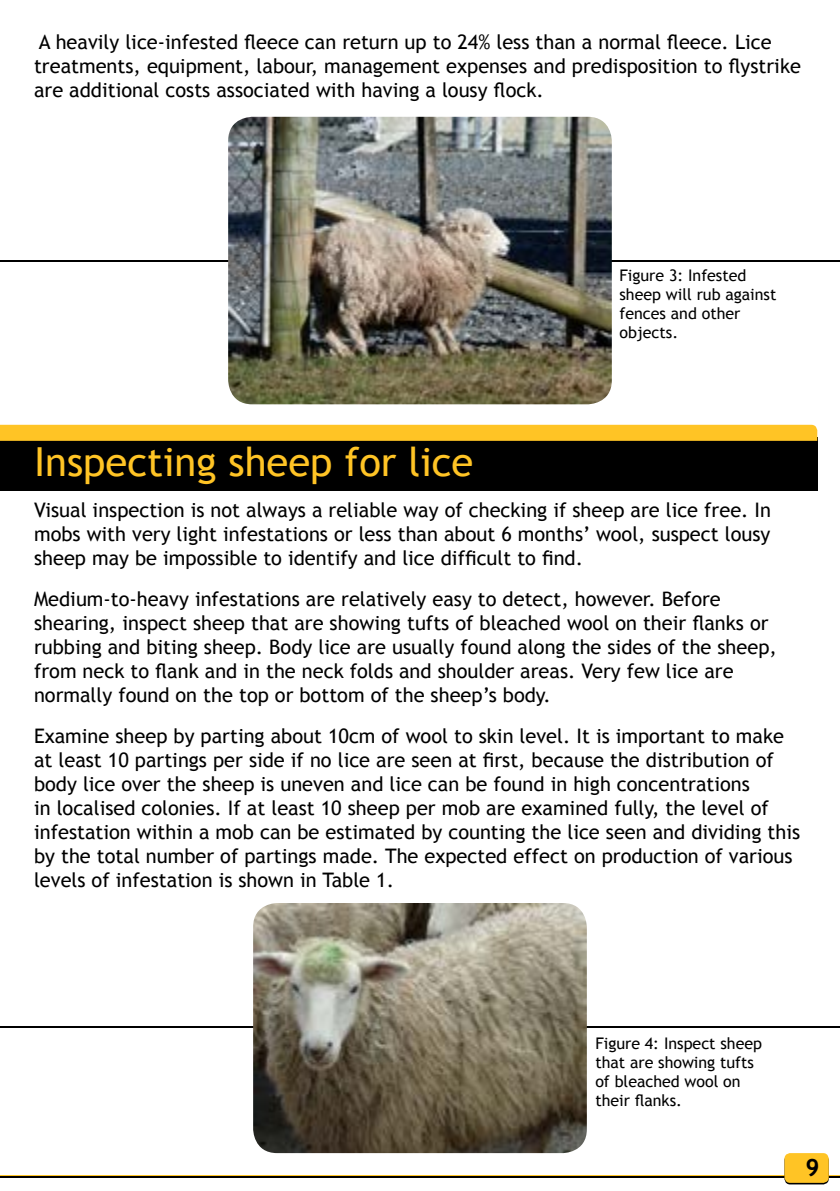
<style>
.page{position:relative;width:840px;height:1191px;background:#fff}
.page>*{position:absolute;margin:0;border:0;box-sizing:border-box;transform-origin:0 0}
.t1{font:40px "Trebuchet MS";color:#ffc425}
.t2{font:700 24px "Trebuchet MS";color:#000}
.t3{font:20px/24px "Trebuchet MS";color:#000}
.t4{font:16px/19.2px "Trebuchet MS";color:#000}
</style>
<div class="page">
<hr style="left:0;top:1176px;width:839px;height:1px;background:#000">
<svg style="left:0;top:1175px;width:839px;height:1px"></svg>
<svg style="left:784px;top:1154px;width:44px;height:30px"></svg>
<div style="left:784px;top:1153px;width:44px;height:29px;background:#ffc425;border-radius:6px"></div>
<div style="left:0;top:437px;width:816px;height:53px;background:#000"></div>
<div style="left:0;top:425px;width:816px;height:16px;background:#ffc425"></div>
<hr style="left:0;top:260px;width:839px;height:2px;background:#000">
<hr style="left:0;top:1026px;width:839px;height:2px;background:#000">
<img style="left:228px;top:117px;width:383px;height:287px">
<img style="left:253px;top:903px;width:333px;height:250px">
<p class="t3" style="left:34px;top:30px;width:768px">A heavily lice-infested fleece can return up to 24% less than a normal fleece. Lice treatments, equipment, labour, management expenses and predisposition to flystrike are additional costs associated with having a lousy flock.</p>
<p class="t4" style="left:619px;top:266px;width:158px">Figure 3: Infested sheep will rub against fences and other objects.</p>
<h1 class="t1" style="left:34px;top:438px;width:440px">Inspecting sheep for lice</h1>
<p class="t3" style="left:34px;top:498px;width:738px;text-align:justify">Visual inspection is not always a reliable way of checking if sheep are lice free. In mobs with very light infestations or less than about 6 months’ wool, suspect lousy sheep may be impossible to identify and lice difficult to find.</p>
<p class="t3" style="left:34px;top:587px;width:744px">Medium-to-heavy infestations are relatively easy to detect, however. Before shearing, inspect sheep that are showing tufts of bleached wool on their flanks or rubbing and biting sheep. Body lice are usually found along the sides of the sheep, from neck to flank and in the neck folds and shoulder areas. Very few lice are normally found on the top or bottom of the sheep’s body.</p>
<p class="t3" style="left:34px;top:724px;width:767px">Examine sheep by parting about 10cm of wool to skin level. It is important to make at least 10 partings per side if no lice are seen at first, because the distribution of body lice over the sheep is uneven and lice can be found in high concentrations<br>in localised colonies. If at least 10 sheep per mob are examined fully, the level of infestation within a mob can be estimated by counting the lice seen and dividing this by the total number of partings made. The expected effect on production of various levels of infestation is shown in Table 1.</p>
<p class="t4" style="left:595px;top:1033px;width:168px">Figure 4: Inspect sheep that are showing tufts of bleached wool on their flanks.</p>
<p class="t2" style="left:805px;top:1152px;width:16px">9</p>
</div>
